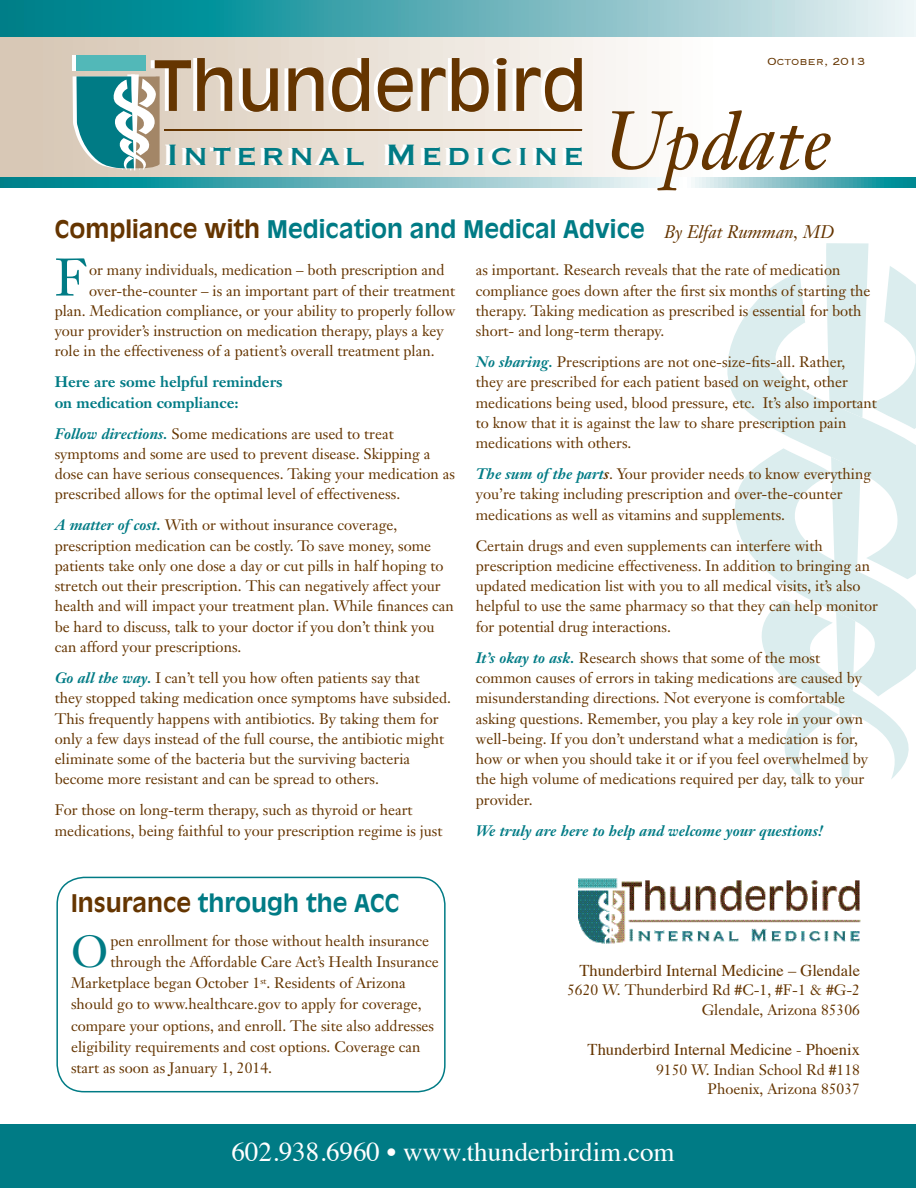
<style>
.page{position:relative;width:916px;height:1188px;background:#fff}
.page>*{position:absolute;margin:0;border:0;box-sizing:border-box;transform-origin:0 0}
.t1{font:italic 81.3px "Janson Text";color:#653500}
.t2{font:68.4px "Antique Olive";color:#653500}
.Body_Text{font:52.05px "Janson Text";color:#007b85}
.Body_Text-2{font:44.4px "Janson Text";color:#007b85}
.t3{font:38.7px "Copperplate";letter-spacing:.1em;color:#007b85}
.phone_and_web{font:27px "Times";color:#fff}
.Headline_Text{font:700 24px "Antique Olive";color:#007b85}
.name_italic_text{font:italic 18px "Janson Text";color:#653500}
.Address{font:16.5px "Times";color:#653500}
.Body_Text-3{font:15px/20.2px "Janson Text";color:#653500}
.Address-2{font:15px "Janson Text";color:#653500}
.Body_Text-4{font:700 15px/20.2px "Janson Text";color:#007b85}
.Body_Text-5{font:italic 700 15px "Janson Text";color:#007b85}
.t4{font:300 13.5px "Copperplate";color:#653500}
.s1{color:#653500}
.s2{font-weight:700;font-style:italic;color:#007b85}
.s3{font-weight:700;font-style:italic}
</style>
<div class="page">
<svg style="left:727px;top:306px;width:26px;height:110px;fill:#dbedee"></svg>
<svg style="left:735px;top:469px;width:18px;height:88px;fill:#dbedee"></svg>
<svg style="left:753px;top:243px;width:162px;height:538px"></svg>
<div style="left:0;top:31px;width:915px;height:147px;background:linear-gradient(to right,#d7c7b4,#fff)"></div>
<hr style="left:164px;top:129px;width:414px;height:2px;background:#653500">
<div style="left:72px;top:55px;width:70px;height:15px;background:#fff"></div>
<svg style="left:0;top:177px;width:915px;height:11px;background:#6cb7be"></svg>
<svg style="left:0;top:0;width:915px;height:37px;background:#62b2ba"></svg>
<hr style="left:168px;top:129px;width:414px;height:2px;background:#653500">
<div style="left:76px;top:55px;width:69px;height:15px;background:#52b8b8"></div>
<svg style="left:73px;top:74px;width:86px;height:97px"></svg>
<img style="left:578px;top:878px;width:283px;height:66px">
<div style="left:0;top:1124px;width:915px;height:64px;background:#007b85"></div>
<div style="left:56px;top:877px;width:389px;height:215px;border:2px solid #007b85;border-radius:27px"></div>
<p class="t2" style="left:154px;top:45px;width:434px">Thunderbird</p>
<p class="t3" style="left:166px;top:129px;width:420px">Internal Medicine</p>
<p class="t4" style="left:766px;top:53px;width:100px">October, 2013</p>
<p class="t1" style="left:601px;top:91px;width:232px">Update</p>
<p class="Headline_Text" style="left:55px;top:214px;width:591px"><span class="s1">Compliance with</span> Medication and Medical Advice</p>
<p class="name_italic_text" style="left:664px;top:220px;width:171px">By Elfat Rumman, MD</p>
<p class="Body_Text" style="left:55px;top:244px;width:33px">F</p>
<p class="Body_Text-3" style="left:89px;top:260px;width:357px">or many individuals, medication – both prescription and</p>
<p class="Body_Text-3" style="left:89px;top:280px;width:367px">over-the-counter – is an important part of their treatment</p>
<p class="Body_Text-3" style="left:55px;top:300px;width:402px">plan. Medication compliance, or your ability to properly follow</p>
<p class="Body_Text-3" style="left:55px;top:321px;width:390px">your provider’s instruction on medication therapy, plays a key</p>
<p class="Body_Text-3" style="left:55px;top:341px;width:381px">role in the effectiveness of a patient’s overall treatment plan.</p>
<p class="Body_Text-4" style="left:55px;top:372px;width:229px">Here are some helpful reminders on medication compliance:</p>
<p class="Body_Text-3" style="left:55px;top:423px;width:402px"><span class="s2">Follow directions.</span> Some medications are used to treat symptoms and some are used to prevent disease. Skipping a dose can have serious consequences. Taking your medication as prescribed allows for the optimal level of effectiveness.</p>
<p class="Body_Text-3" style="left:55px;top:515px;width:400px"><span class="s2">A matter of cost.</span> With or without insurance coverage, prescription medication can be costly. To save money, some patients take only one dose a day or cut pills in half hoping to stretch out their prescription. This can negatively affect your health and will impact your treatment plan. While finances can be hard to discuss, talk to your doctor if you don’t think you can afford your prescriptions.</p>
<p class="Body_Text-3" style="left:55px;top:668px;width:398px"><span class="s2">Go all the way.</span> I can’t tell you how often patients say that they stopped taking medication once symptoms have subsided.<br>This frequently happens with antibiotics. By taking them for only a few days instead of the full course, the antibiotic might eliminate some of the bacteria but the surviving bacteria become more resistant and can be spread to others.</p>
<p class="Body_Text-3" style="left:55px;top:800px;width:389px">For those on long-term therapy, such as thyroid or heart medications, being faithful to your prescription regime is just</p>
<p class="Body_Text-3" style="left:475px;top:260px;width:396px">as important. Research reveals that the rate of medication compliance goes down after the first six months of starting the therapy. Taking medication as prescribed is essential for both short- and long-term therapy.</p>
<p class="Body_Text-3" style="left:475px;top:352px;width:402px"><span class="s2">No sharing.</span> Prescriptions are not one-size-fits-all. Rather,<br>they are prescribed for each patient based on weight, other medications being used, blood pressure, etc. It’s also important to know that it is against the law to share prescription pain medications with others.</p>
<p class="Body_Text-3" style="left:475px;top:464px;width:397px"><span class="s2">The sum of the part</span><span class="s3">s</span>. Your provider needs to know everything you’re taking including prescription and over-the-counter medications as well as vitamins and supplements.</p>
<p class="Body_Text-3" style="left:475px;top:535px;width:403px">Certain drugs and even supplements can interfere with prescription medicine effectiveness. In addition to bringing an updated medication list with you to all medical visits, it’s also helpful to use the same pharmacy so that they can help monitor for potential drug interactions.</p>
<p class="Body_Text-3" style="left:475px;top:647px;width:393px"><span class="s2">It’s okay to ask.</span> Research shows that some of the most common causes of errors in taking medications are caused by misunderstanding directions. Not everyone is comfortable asking questions. Remember, you play a key role in your own well-being. If you don’t understand what a medication is for, how or when you should take it or if you feel overwhelmed by the high volume of medications required per day, talk to your provider.</p>
<p class="Body_Text-5" style="left:475px;top:821px;width:349px">We truly are here to help and welcome your questions!</p>
<p class="Headline_Text" style="left:71px;top:888px;width:330px"><span class="s1">Insurance</span> through the ACC</p>
<p class="Body_Text-2" style="left:71px;top:924px;width:39px">O</p>
<p class="Body_Text-3" style="left:110px;top:931px;width:320px">pen enrollment for those without health insurance</p>
<p class="Body_Text-3" style="left:110px;top:952px;width:329px">through the Affordable Care Act’s Health Insurance</p>
<p class="Body_Text-3" style="left:71px;top:973px;width:336px">Marketplace began October 1<sup>st</sup>. Residents of Arizona</p>
<p class="Body_Text-3" style="left:71px;top:994px;width:352px">should go to www.healthcare.gov to apply for coverage,</p>
<p class="Body_Text-3" style="left:71px;top:1015px;width:364px">compare your options, and enroll. The site also addresses</p>
<p class="Body_Text-3" style="left:71px;top:1036px;width:351px">eligibility requirements and cost options. Coverage can</p>
<p class="Body_Text-3" style="left:71px;top:1057px;width:202px">start as soon as January 1, 2014.</p>
<p class="Address" style="left:579px;top:955px;width:282px">Thunderbird Internal Medicine – Glendale</p>
<p class="Address-2" style="left:567px;top:980px;width:294px">5620 W. Thunderbird Rd #C-1, #F-1 &amp; #G-2</p>
<p class="Address-2" style="left:701px;top:1000px;width:160px">Glendale, Arizona 85306</p>
<p class="Address" style="left:587px;top:1034px;width:274px">Thunderbird Internal Medicine - Phoenix</p>
<p class="Address-2" style="left:656px;top:1060px;width:205px">9150 W. Indian School Rd #118</p>
<p class="Address-2" style="left:707px;top:1079px;width:154px">Phoenix, Arizona 85037</p>
<p class="phone_and_web" style="left:231px;top:1126px;width:444px">602.938.6960 • www.thunderbirdim.com</p>
</div>
